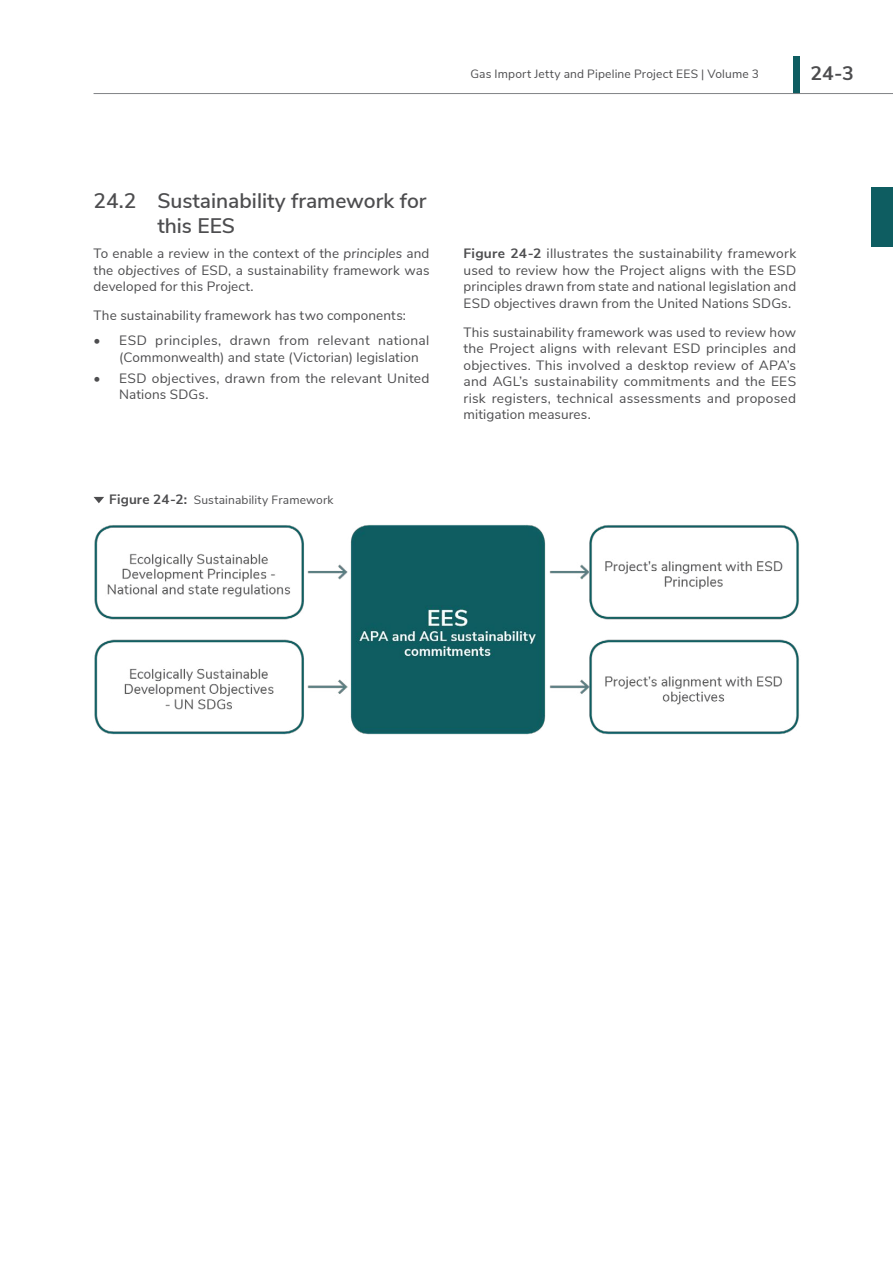
<style>
.page{position:relative;width:893px;height:1263px;background:#fff}
.page>*{position:absolute;margin:0;border:0;box-sizing:border-box;transform-origin:0 0}
.t1{font:600 21px/25.2px "Nunito Sans";color:#4d4d4f}
.t2{font:700 19.5px "Nunito Sans";color:#4d4d4f}
.Body_9_11{font:13.5px/16.5px "Nunito Sans";letter-spacing:.015em;color:#4d4d4f;text-align:justify}
.t3{font:12px "Nunito Sans";letter-spacing:.015em;color:#4d4d4f}
.s1{font-style:italic}
.s2{font-weight:700;font-size:13.5px}
.s3{font-weight:700}
</style>
<div class="page">
<div style="left:872px;top:187px;width:21px;height:59px;background:#0e5d61"></div>
<svg style="left:94px;top:497px;width:10px;height:6px"></svg>
<img style="left:94px;top:524px;width:705px;height:211px">
<div style="left:793px;top:56px;width:6px;height:38px;background:#0e5d61"></div>
<hr style="left:94px;top:93px;width:799px;height:1px;background:#808285">
<p class="t3" style="left:470px;top:65px;width:290px">Gas Import Jetty and Pipeline Project EES | Volume 3</p>
<h2 class="t2" style="left:810px;top:59px;width:45px">24-3</h2>
<p class="t1" style="left:157px;top:187px;width:271px;text-indent:-64px">24.2 Sustainability framework for this EES</p>
<p class="Body_9_11" style="left:94px;top:244px;width:337px">To enable a review in the context of the <span class="s1">principles</span> and the <span class="s1">objectives</span> of ESD, a sustainability framework was developed for this Project.</p>
<p class="Body_9_11" style="left:94px;top:307px;width:314px">The sustainability framework has two components:</p>
<p class="Body_9_11" style="left:119px;top:332px;width:312px;text-indent:-26px">• ESD principles, drawn from relevant national (Commonwealth) and state (Victorian) legislation</p>
<p class="Body_9_11" style="left:119px;top:369px;width:312px;text-indent:-26px">• ESD objectives, drawn from the relevant United<br>Nations SDGs.</p>
<p class="t3" style="left:109px;top:491px;width:226px"><span class="s2">Figure 24-2:</span> Sustainability Framework</p>
<p class="Body_9_11" style="left:463px;top:244px;width:334px"><span class="s3">Figure 24-2</span> illustrates the sustainability framework used to review how the Project aligns with the ESD principles drawn from state and national legislation and ESD objectives drawn from the United Nations SDGs.</p>
<p class="Body_9_11" style="left:463px;top:323px;width:334px">This sustainability framework was used to review how the Project aligns with relevant ESD principles and objectives. This involved a desktop review of APA’s and AGL’s sustainability commitments and the EES risk registers, technical assessments and proposed mitigation measures.</p>
</div>
